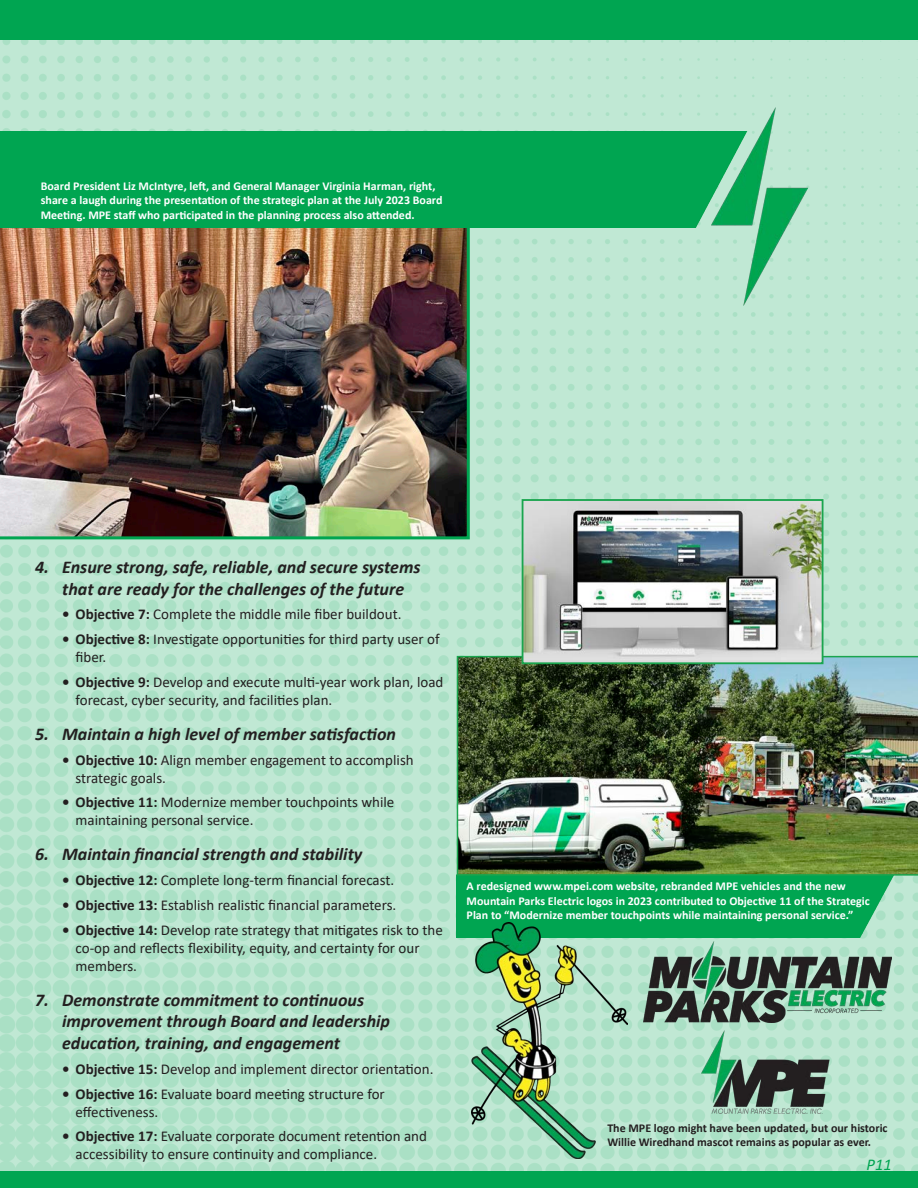
<style>
.page{position:relative;width:918px;height:1188px;background:#fff}
.page>*{position:absolute;margin:0;border:0;box-sizing:border-box;transform-origin:0 0}
.t1{font:italic 700 18px/21.6px "Calibri";color:#231f20;text-align:center}
.t2{font:italic 16.5px "Calibri";color:#00a551}
.t3{font:15px/18px "Calibri";color:#231f20}
.t4{font:700 12px/14.4px "Calibri";color:#fff}
.t5{font:700 12px "Calibri";color:#231f20}
.s1{font-weight:700}
</style>
<div class="page">
<img style="left:0;top:40px;width:918px;height:1131px">
<div style="left:0;top:0;width:918px;height:40px;background:#00a551"></div>
<img style="left:457px;top:876px;width:461px;height:61px">
<img style="left:712px;top:108px;width:95px;height:197px">
<img style="left:0;top:227px;width:470px;height:312px">
<img style="left:0;top:132px;width:903px;height:95px">
<img style="left:457px;top:656px;width:461px;height:220px">
<img style="left:525px;top:502px;width:295px;height:159px">
<div style="left:522px;top:499px;width:301px;height:165px;border:2px solid #1aa54e"></div>
<img style="left:644px;top:942px;width:247px;height:80px">
<img style="left:702px;top:1030px;width:131px;height:83px">
<img style="left:471px;top:923px;width:156px;height:236px">
<div style="left:0;top:1171px;width:918px;height:17px;background:#00a551"></div>
<p class="t4" style="left:41px;top:179px;width:403px">Board President Liz McIntyre, left, and General Manager Virginia Harman, right, share a laugh during the presentation of the strategic plan at the July 2023 Board<br>Meeting. MPE staff who participated in the planning process also attended.</p>
<p class="t1" style="left:35px;top:556px;width:387px">4. Ensure strong, safe, reliable, and secure systems that are ready for the challenges of the future</p>
<p class="t3" style="left:62px;top:605px;width:341px"><span class="s1">• Objective 7:</span> Complete the middle mile fiber buildout.</p>
<p class="t3" style="left:76px;top:630px;width:366px;text-indent:-14px"><span class="s1">• Objective 8:</span> Investigate opportunities for third party user of fiber.</p>
<p class="t3" style="left:76px;top:672px;width:369px;text-indent:-14px"><span class="s1">• Objective 9:</span> Develop and execute multi-year work plan, load forecast, cyber security, and facilities plan.</p>
<p class="t1" style="left:35px;top:722px;width:362px">5. Maintain a high level of member satisfaction</p>
<p class="t3" style="left:76px;top:750px;width:340px;text-indent:-14px"><span class="s1">• Objective 10:</span> Align member engagement to accomplish strategic goals.</p>
<p class="t3" style="left:76px;top:793px;width:320px;text-indent:-14px"><span class="s1">• Objective 11:</span> Modernize member touchpoints while maintaining personal service.</p>
<p class="t1" style="left:35px;top:843px;width:329px">6. Maintain financial strength and stability</p>
<p class="t3" style="left:62px;top:871px;width:334px"><span class="s1">• Objective 12:</span> Complete long-term financial forecast.</p>
<p class="t3" style="left:62px;top:896px;width:336px"><span class="s1">• Objective 13:</span> Establish realistic financial parameters.</p>
<p class="t3" style="left:76px;top:920px;width:369px;text-indent:-14px"><span class="s1">• Objective 14:</span> Develop rate strategy that mitigates risk to the co-op and reflects flexibility, equity, and certainty for our members.</p>
<p class="t1" style="left:62px;top:988px;width:330px;text-align:left;text-indent:-27px">7. Demonstrate commitment to continuous improvement through Board and leadership education, training, and engagement</p>
<p class="t3" style="left:62px;top:1059px;width:373px"><span class="s1">• Objective 15:</span> Develop and implement director orientation.</p>
<p class="t3" style="left:76px;top:1084px;width:311px;text-indent:-14px"><span class="s1">• Objective 16:</span> Evaluate board meeting structure for effectiveness.</p>
<p class="t3" style="left:76px;top:1127px;width:353px;text-indent:-14px"><span class="s1">• Objective 17:</span> Evaluate corporate document retention and accessibility to ensure continuity and compliance.</p>
<p class="t4" style="left:467px;top:879px;width:405px">A redesigned www.mpei.com website, rebranded MPE vehicles and the new<br>Mountain Parks Electric logos in 2023 contributed to Objective 11 of the Strategic<br>Plan to “Modernize member touchpoints while maintaining personal service.”</p>
<p class="t5" style="left:607px;top:1119px;width:282px">The MPE logo might have been updated, but our historic</p>
<p class="t5" style="left:607px;top:1133px;width:265px">Willie Wiredhand mascot remains as popular as ever.</p>
<p class="t2" style="left:867px;top:1153px;width:27px">P11</p>
</div>
